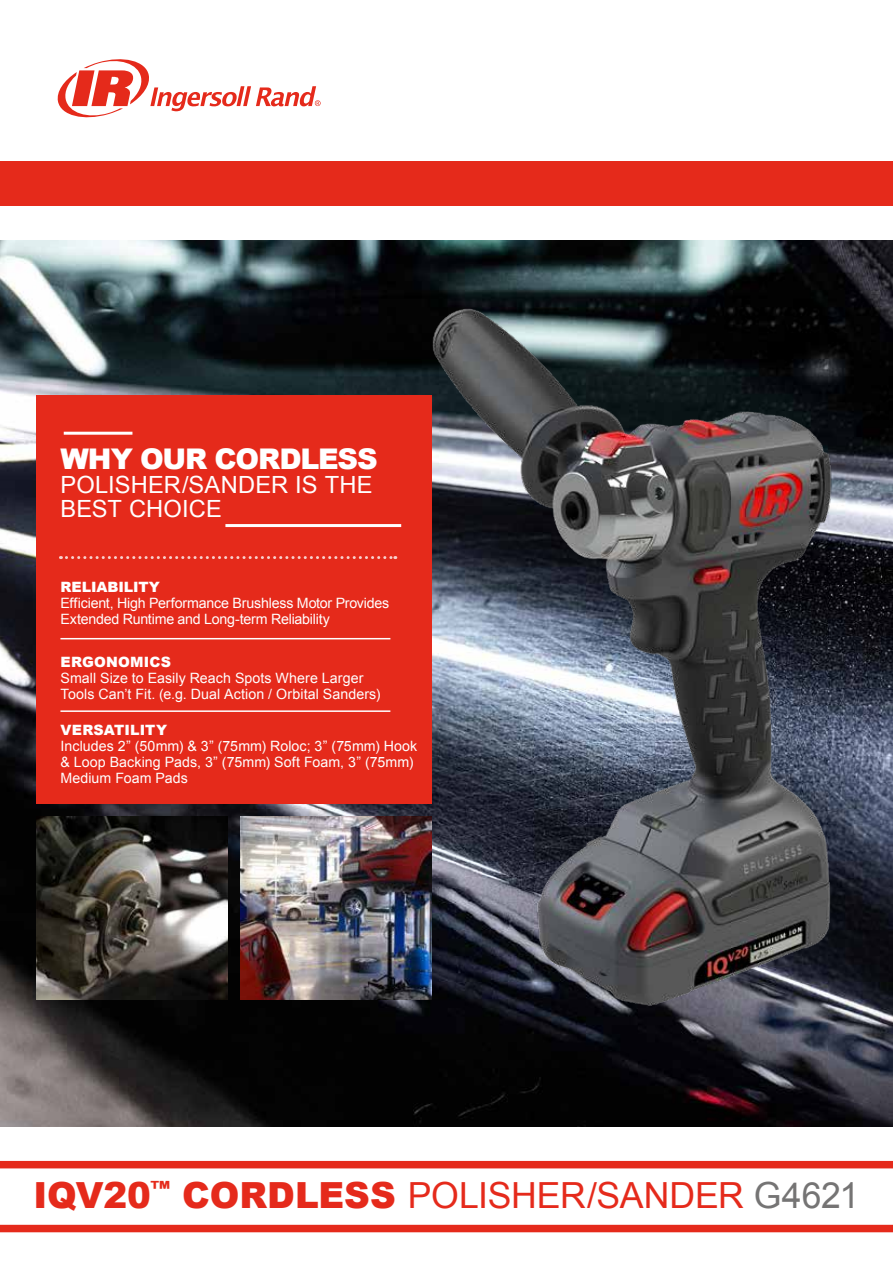
<style>
.page{position:relative;width:893px;height:1263px;background:#fff}
.page>*{position:absolute;margin:0;border:0;box-sizing:border-box;transform-origin:0 0}
.t1{font:36px "Arial";letter-spacing:-.005em;color:#e52a1b}
.t2{font:900 28.5px "Arial";letter-spacing:-.04em;color:#fff}
.t3{font:23.7px/23.7px "Arial";letter-spacing:.005em;color:#fff}
.t4{font:14.25px/16px "Arial";letter-spacing:.005em;color:#fff}
.t5{font:14.25px/16px "Arial";letter-spacing:-.015em;color:#fff}
.t6{font:900 14.25px "Arial";letter-spacing:.005em;color:#fff}
.s1{font-weight:900}
.s2{color:#757474}
</style>
<div class="page">
<img style="left:0;top:240px;width:893px;height:887px">
<div style="left:36px;top:395px;width:396px;height:409px;background:#e52a1b"></div>
<img style="left:36px;top:816px;width:191px;height:183px">
<hr style="left:225px;top:524px;width:176px;height:3px;background:#fff">
<hr style="left:64px;top:432px;width:68px;height:3px;background:#fff">
<hr style="left:60px;top:638px;width:330px;height:1px;background:#fff">
<hr style="left:60px;top:710px;width:330px;height:2px;background:#fff">
<svg style="left:60px;top:556px;width:336px;height:3px"></svg>
<img style="left:240px;top:816px;width:172px;height:183px">
<img style="left:412px;top:293px;width:425px;height:720px">
<svg style="left:57px;top:59px;width:264px;height:59px"></svg>
<div style="left:0;top:162px;width:893px;height:44px;background:#e52a1b"></div>
<div style="left:0;top:1225px;width:893px;height:7px;background:#e52a1b"></div>
<div style="left:0;top:1161px;width:893px;height:7px;background:#e52a1b"></div>
<h2 class="t2" style="left:60px;top:438px;width:319px">WHY OUR CORDLESS</h2>
<h3 class="t3" style="left:60px;top:473px;width:314px">POLISHER/SANDER IS THE<br>BEST CHOICE</h3>
<p class="t6" style="left:60px;top:576px;width:101px">RELIABILITY</p>
<p class="t5" style="left:60px;top:595px;width:330px">Efficient, High Performance Brushless Motor Provides<br>Extended Runtime and Long-term Reliability</p>
<p class="t6" style="left:60px;top:652px;width:112px">ERGONOMICS</p>
<p class="t4" style="left:60px;top:670px;width:321px">Small Size to Easily Reach Spots Where Larger<br>Tools Can’t Fit. (e.g. Dual Action / Orbital Sanders)</p>
<p class="t6" style="left:60px;top:719px;width:108px">VERSATILITY</p>
<p class="t4" style="left:60px;top:738px;width:358px">Includes 2” (50mm) &amp; 3” (75mm) Roloc; 3” (75mm) Hook &amp; Loop Backing Pads, 3” (75mm) Soft Foam, 3” (75mm)<br>Medium Foam Pads</p>
<h1 class="t1" style="left:34px;top:1172px;width:827px"><span class="s1">IQV20</span><sup>™</sup> <span class="s1">CORDLESS</span> POLISHER/SANDER <span class="s2">G4621</span></h1>
</div>
